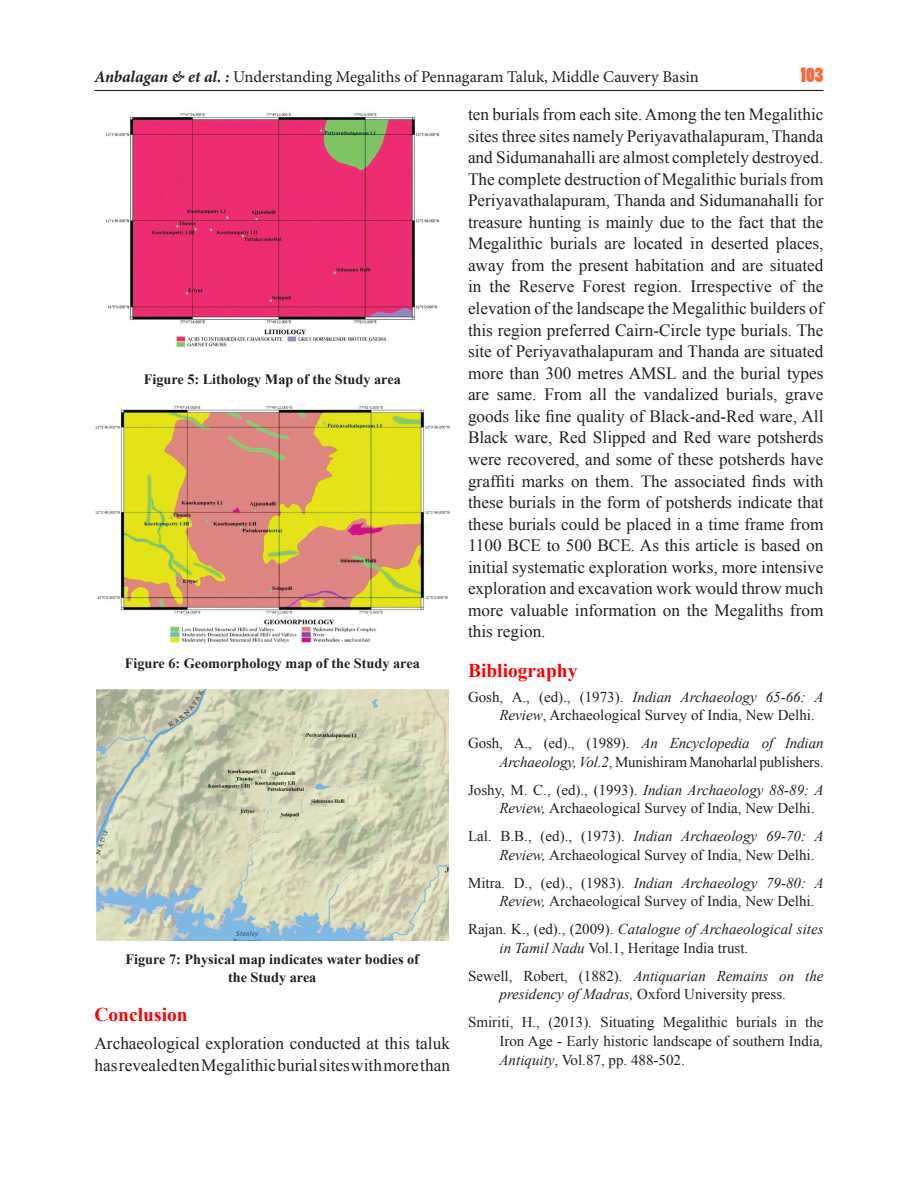
<style>
.page{position:relative;width:918px;height:1188px;background:#fff}
.page>*{position:absolute;margin:0;border:0;box-sizing:border-box;transform-origin:0 0}
.sub_head_1{font:700 19.5px "Times New Roman";color:#f00}
.t1{font:19.5px "Poplar Std";color:#f26b41}
.Body_left{font:17.25px/21.6px "Times New Roman";color:#231f20}
.t2{font:16.5px "Minion Pro";color:#231f20}
.ref{font:15px/18.8px "Times New Roman";color:#231f20}
.t3{font:700 14.25px/17.9px "Times New Roman";color:#231f20;text-align:center}
.s1{font-weight:700;font-style:italic}
.s2{font-style:italic}
</style>
<div class="page">
<hr style="left:94px;top:90px;width:730px;height:1px;background:#231f20">
<img style="left:106px;top:113px;width:334px;height:235px">
<img style="left:95px;top:406px;width:355px;height:237px">
<img style="left:96px;top:689px;width:352px;height:251px">
<p class="t2" style="left:94px;top:66px;width:606px"><span class="s1">Anbalagan &amp; et al. :</span> Understanding Megaliths of Pennagaram Taluk, Middle Cauvery Basin</p>
<p class="t1" style="left:801px;top:65px;width:24px">103</p>
<p class="t3" style="left:144px;top:370px;width:259px">Figure 5: Lithology Map of the Study area</p>
<p class="t3" style="left:125px;top:654px;width:297px">Figure 6: Geomorphology map of the Study area</p>
<p class="t3" style="left:125px;top:950px;width:295px">Figure 7: Physical map indicates water bodies of the Study area</p>
<p class="sub_head_1" style="left:94px;top:1001px;width:95px">Conclusion</p>
<p class="Body_left" style="left:94px;top:1032px;width:357px">Archaeological exploration conducted at this taluk has revealed ten Megalithic burial sites with more than</p>
<p class="Body_left" style="left:468px;top:103px;width:357px;text-align:justify">ten burials from each site. Among the ten Megalithic sites three sites namely Periyavathalapuram, Thanda and Sidumanahalli are almost completely destroyed.<br>The complete destruction of Megalithic burials from Periyavathalapuram, Thanda and Sidumanahalli for treasure hunting is mainly due to the fact that the Megalithic burials are located in deserted places, away from the present habitation and are situated in the Reserve Forest region. Irrespective of the elevation of the landscape the Megalithic builders of this region preferred Cairn-Circle type burials. The site of Periyavathalapuram and Thanda are situated more than 300 metres AMSL and the burial types are same. From all the vandalized burials, grave goods like fine quality of Black-and-Red ware, All Black ware, Red Slipped and Red ware potsherds were recovered, and some of these potsherds have graffiti marks on them. The associated finds with these burials in the form of potsherds indicate that these burials could be placed in a time frame from 1100 BCE to 500 BCE. As this article is based on initial systematic exploration works, more intensive exploration and excavation work would throw much more valuable information on the Megaliths from this region.</p>
<p class="sub_head_1" style="left:468px;top:656px;width:111px">Bibliography</p>
<p class="ref" style="left:500px;top:687px;width:326px;text-indent:-32px">Gosh, A., (ed)., (1973). <span class="s2">Indian Archaeology 65-66: A<br>Review</span>, Archaeological Survey of India, New Delhi.</p>
<p class="ref" style="left:468px;top:733px;width:357px;text-align:right">Gosh, A., (ed)., (1989). <span class="s2">An Encyclopedia of Indian<br>Archaeology, Vol.2</span>, Munishiram Manoharlal publishers.</p>
<p class="ref" style="left:500px;top:780px;width:326px;text-indent:-32px">Joshy, M. C., (ed)., (1993). <span class="s2">Indian Archaeology 88-89: A<br>Review,</span> Archaeological Survey of India, New Delhi.</p>
<p class="ref" style="left:500px;top:826px;width:326px;text-indent:-32px">Lal. B.B., (ed)., (1973). <span class="s2">Indian Archaeology 69-70: A<br>Review,</span> Archaeological Survey of India, New Delhi.</p>
<p class="ref" style="left:500px;top:873px;width:326px;text-indent:-32px">Mitra. D., (ed)., (1983). <span class="s2">Indian Archaeology 79-80: A<br>Review,</span> Archaeological Survey of India, New Delhi.</p>
<p class="ref" style="left:500px;top:919px;width:326px;text-indent:-32px">Rajan. K., (ed)., (2009). <span class="s2">Catalogue of Archaeological sites in Tamil Nadu</span> Vol.1, Heritage India trust.</p>
<p class="ref" style="left:468px;top:966px;width:357px;text-align:center">Sewell, Robert, (1882). <span class="s2">Antiquarian Remains on the presidency of Madras,</span> Oxford University press.</p>
<p class="ref" style="left:500px;top:1012px;width:326px;text-align:justify;text-indent:-32px">Smiriti, H., (2013). Situating Megalithic burials in the Iron Age - Early historic landscape of southern India<span class="s2">, Antiquity</span>, Vol.87, pp. 488-502.</p>
</div>
